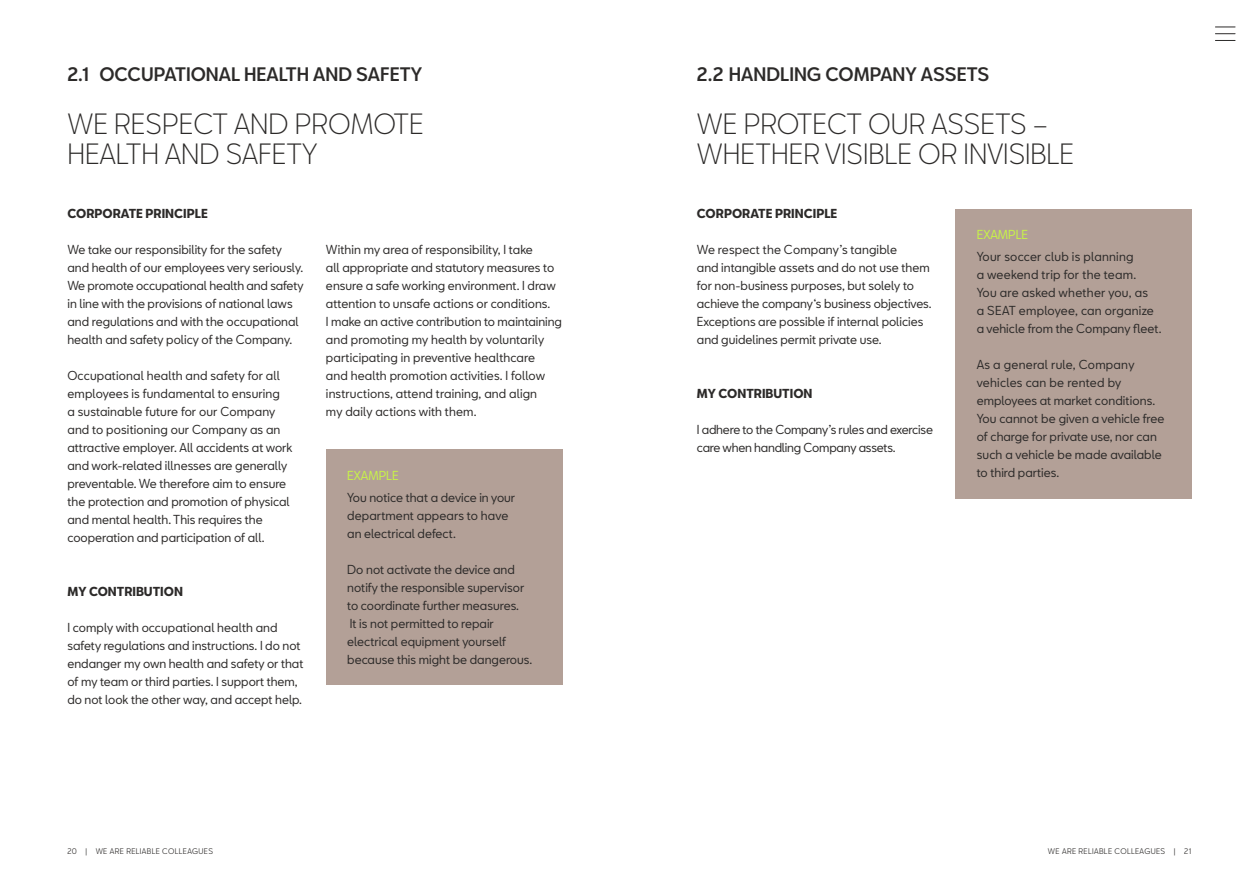
<style>
.page{position:relative;width:1259px;height:893px;background:#fff}
.page>*{position:absolute;margin:0;border:0;box-sizing:border-box;transform-origin:0 0}
.t1{font:300 27px/30px "SEATBCN";color:#2c2a29}
.t2{font:500 18px "SEATBCN";color:#2c2a29}
.t3{font:12px/18px "SEATBCN";color:#2c2a29}
.t4{font:12px/18px "SEATBCN";letter-spacing:.02em;color:#2c2a29}
.t5{font:12px/18px "SEATBCN";letter-spacing:-.02em;color:#2c2a29}
.t6{font:700 12px "SEATBCN";color:#2c2a29}
.t7{font:12px "SEATBCN";color:#c8f546}
.t8{font:7.5px "SEATBCN";letter-spacing:.05em;color:#2c2a29}
</style>
<div class="page">
<div style="left:326px;top:449px;width:236px;height:236px;background:#b3a097"></div>
<div style="left:955px;top:209px;width:236px;height:289px;background:#b3a097"></div>
<svg style="left:1215px;top:27px;width:20px;height:7px"></svg>
<svg style="left:1215px;top:40px;width:20px;height:1px"></svg>
<h2 class="t2" style="left:67px;top:64px;width:356px">2.1 OCCUPATIONAL HEALTH AND SAFETY</h2>
<h1 class="t1" style="left:67px;top:110px;width:358px">WE RESPECT AND PROMOTE<br>HEALTH AND SAFETY</h1>
<p class="t6" style="left:67px;top:207px;width:142px">CORPORATE PRINCIPLE</p>
<p class="t3" style="left:67px;top:241px;width:238px">We take our responsibility for the safety and health of our employees very seriously.<br>We promote occupational health and safety in line with the provisions of national laws and regulations and with the occupational health and safety policy of the Company.</p>
<p class="t3" style="left:67px;top:367px;width:226px">Occupational health and safety for all employees is fundamental to ensuring<br>a sustainable future for our Company and to positioning our Company as an attractive employer. All accidents at work and work-related illnesses are generally preventable. We therefore aim to ensure the protection and promotion of physical and mental health. This requires the cooperation and participation of all.</p>
<p class="t6" style="left:67px;top:585px;width:117px">MY CONTRIBUTION</p>
<p class="t3" style="left:67px;top:619px;width:237px">I comply with occupational health and safety regulations and instructions. I do not endanger my own health and safety or that of my team or third parties. I support them, do not look the other way, and accept help.</p>
<p class="t3" style="left:326px;top:241px;width:237px">Within my area of responsibility, I take<br>all appropriate and statutory measures to ensure a safe working environment. I draw attention to unsafe actions or conditions.<br>I make an active contribution to maintaining and promoting my health by voluntarily participating in preventive healthcare<br>and health promotion activities. I follow instructions, attend training, and align<br>my daily actions with them.</p>
<p class="t7" style="left:347px;top:466px;width:53px">EXAMPLE</p>
<p class="t3" style="left:347px;top:489px;width:169px">You notice that a device in your department appears to have an electrical defect.</p>
<p class="t3" style="left:347px;top:561px;width:186px">Do not activate the device and notify the responsible supervisor to coordinate further measures.<br>It is not permitted to repair electrical equipment yourself because this might be dangerous.</p>
<h2 class="t2" style="left:697px;top:64px;width:294px">2.2 HANDLING COMPANY ASSETS</h2>
<h1 class="t1" style="left:697px;top:110px;width:379px">WE PROTECT OUR ASSETS –<br>WHETHER VISIBLE OR INVISIBLE</h1>
<p class="t6" style="left:697px;top:207px;width:142px">CORPORATE PRINCIPLE</p>
<p class="t3" style="left:697px;top:241px;width:236px">We respect the Company’s tangible<br>and intangible assets and do not use them for non-business purposes, but solely to achieve the company‘s business objectives.<br>Exceptions are possible if internal policies and guidelines permit private use.</p>
<p class="t6" style="left:697px;top:387px;width:117px">MY CONTRIBUTION</p>
<p class="t5" style="left:697px;top:421px;width:238px">I adhere to the Company’s rules and exercise care when handling Company assets.</p>
<p class="t7" style="left:976px;top:226px;width:53px">EXAMPLE</p>
<p class="t4" style="left:976px;top:249px;width:186px">Your soccer club is planning<br>a weekend trip for the team.<br>You are asked whether you, as<br>a SEAT employee, can organize a vehicle from the Company fleet.</p>
<p class="t3" style="left:976px;top:357px;width:189px">As a general rule, Company vehicles can be rented by employees at market conditions.<br>You cannot be given a vehicle free of charge for private use, nor can such a vehicle be made available to third parties.</p>
<p class="t8" style="left:67px;top:846px;width:147px">20 | WE ARE RELIABLE COLLEAGUES</p>
<p class="t8" style="left:1048px;top:846px;width:145px">WE ARE RELIABLE COLLEAGUES | 21</p>
</div>
